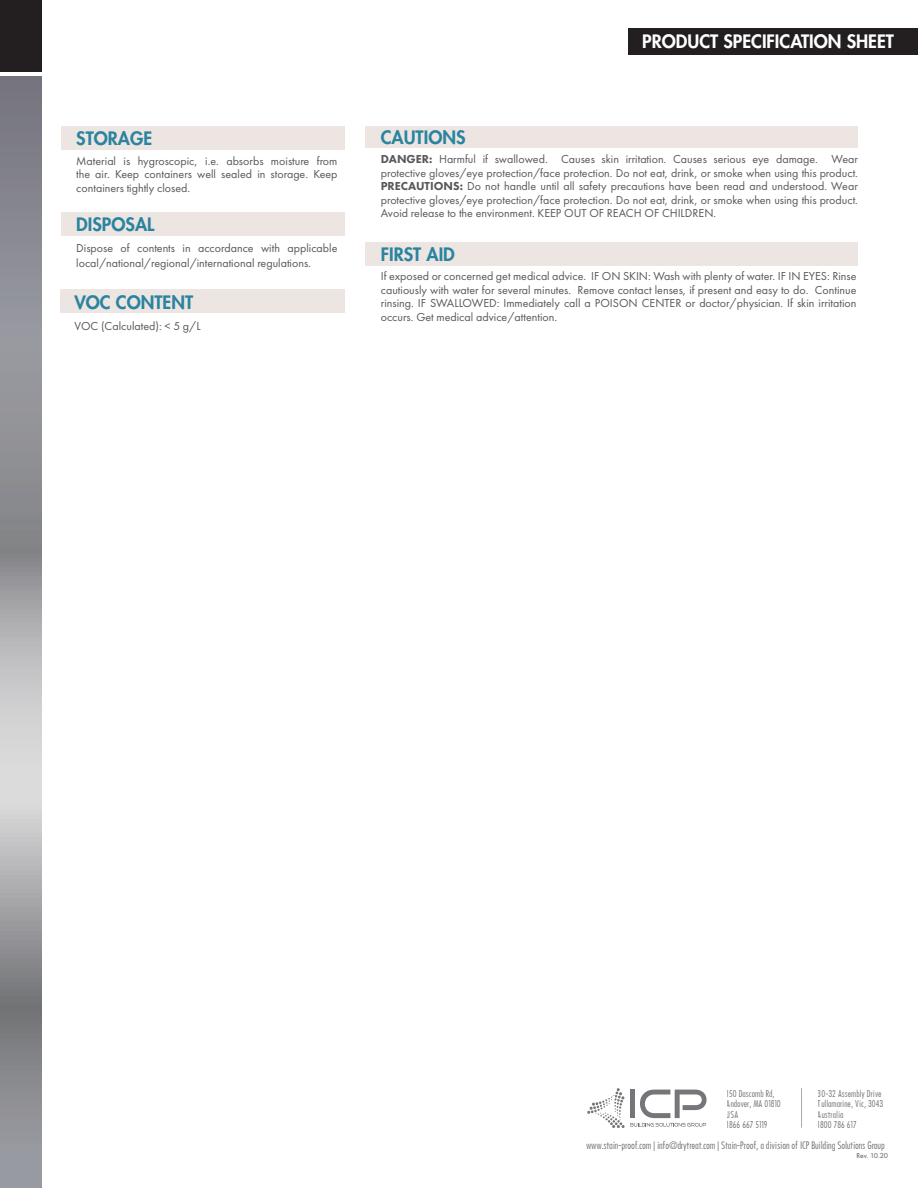
<style>
.page{position:relative;width:918px;height:1188px;background:#fff}
.page>*{position:absolute;margin:0;border:0;box-sizing:border-box;transform-origin:0 0}
.t1{font:800 18px "Futura LT";color:#2a84a0}
.t2{font:800 18px "Futura LT";color:#fff}
.t3{font:12px/13.5px "Futura PT";color:#57585a;text-align:justify}
.t4{font:500 9.6px "Futura Cond";letter-spacing:-.02em;color:#727477}
.t5{font:500 8.7px/10.4px "Futura Cond";color:#727477}
.t6{font:7.5px "Futura PT";letter-spacing:-.02em;color:#57585a}
.s1{font-weight:800}
</style>
<div class="page">
<div style="left:628px;top:28px;width:290px;height:28px;background:#231f20"></div>
<svg style="left:587px;top:1088px;width:120px;height:40px"></svg>
<hr style="left:801px;top:1088px;width:1px;height:40px;background:#939598">
<div style="left:365px;top:126px;width:493px;height:22px;background:#ede5e1"></div>
<div style="left:365px;top:242px;width:493px;height:24px;background:#ede5e1"></div>
<div style="left:61px;top:126px;width:284px;height:24px;background:#ede5e1"></div>
<div style="left:60px;top:289px;width:285px;height:24px;background:#ede5e1"></div>
<div style="left:0;top:0;width:41px;height:72px;background:#231f20"></div>
<div style="left:61px;top:212px;width:284px;height:24px;background:#ede5e1"></div>
<svg style="left:0;top:77px;width:41px;height:1111px;background:#9a9b9f"></svg>
<h1 class="t1" style="left:76px;top:127px;width:77px">STORAGE</h1>
<p class="t3" style="left:76px;top:154px;width:263px">Material is hygroscopic, i.e. absorbs moisture from the air. Keep containers well sealed in storage. Keep containers tightly closed.</p>
<h1 class="t1" style="left:76px;top:212px;width:80px">DISPOSAL</h1>
<p class="t3" style="left:76px;top:240px;width:263px;line-height:15px">Dispose of contents in accordance with applicable local/national/regional/international regulations.</p>
<h1 class="t1" style="left:74px;top:290px;width:120px">VOC CONTENT</h1>
<p class="t3" style="left:74px;top:319px;width:128px">VOC (Calculated): &lt; 5 g/L</p>
<h1 class="t2" style="left:642px;top:29px;width:253px">PRODUCT SPECIFICATION SHEET</h1>
<h1 class="t1" style="left:381px;top:125px;width:86px">CAUTIONS</h1>
<p class="t3" style="left:381px;top:152px;width:479px"><span class="s1">DANGER:</span> Harmful if swallowed. Causes skin irritation. Causes serious eye damage. Wear protective gloves/eye protection/face protection. Do not eat, drink, or smoke when using this product.<br><span class="s1">PRECAUTIONS:</span> Do not handle until all safety precautions have been read and understood. Wear protective gloves/eye protection/face protection. Do not eat, drink, or smoke when using this product.<br>Avoid release to the environment. KEEP OUT OF REACH OF CHILDREN.</p>
<h1 class="t1" style="left:381px;top:242px;width:76px">FIRST AID</h1>
<p class="t3" style="left:381px;top:270px;width:477px">If exposed or concerned get medical advice. IF ON SKIN: Wash with plenty of water. IF IN EYES: Rinse cautiously with water for several minutes. Remove contact lenses, if present and easy to do. Continue rinsing. IF SWALLOWED: Immediately call a POISON CENTER or doctor/physician. If skin irritation occurs. Get medical advice/attention.</p>
<p class="t5" style="left:727px;top:1089px;width:55px">150 Dascomb Rd,<br>Andover, MA 01810<br>USA<br>1866 667 5119</p>
<p class="t5" style="left:818px;top:1089px;width:67px">30-32 Assembly Drive<br>Tullamarine, Vic, 3043<br>Australia<br>1800 786 617</p>
<p class="t4" style="left:586px;top:1139px;width:300px">www.stain-proof.com | info@drytreat.com | Stain-Proof, a division of ICP Building Solutions Group</p>
<p class="t6" style="left:856px;top:1151px;width:33px">Rev. 10.20</p>
</div>
